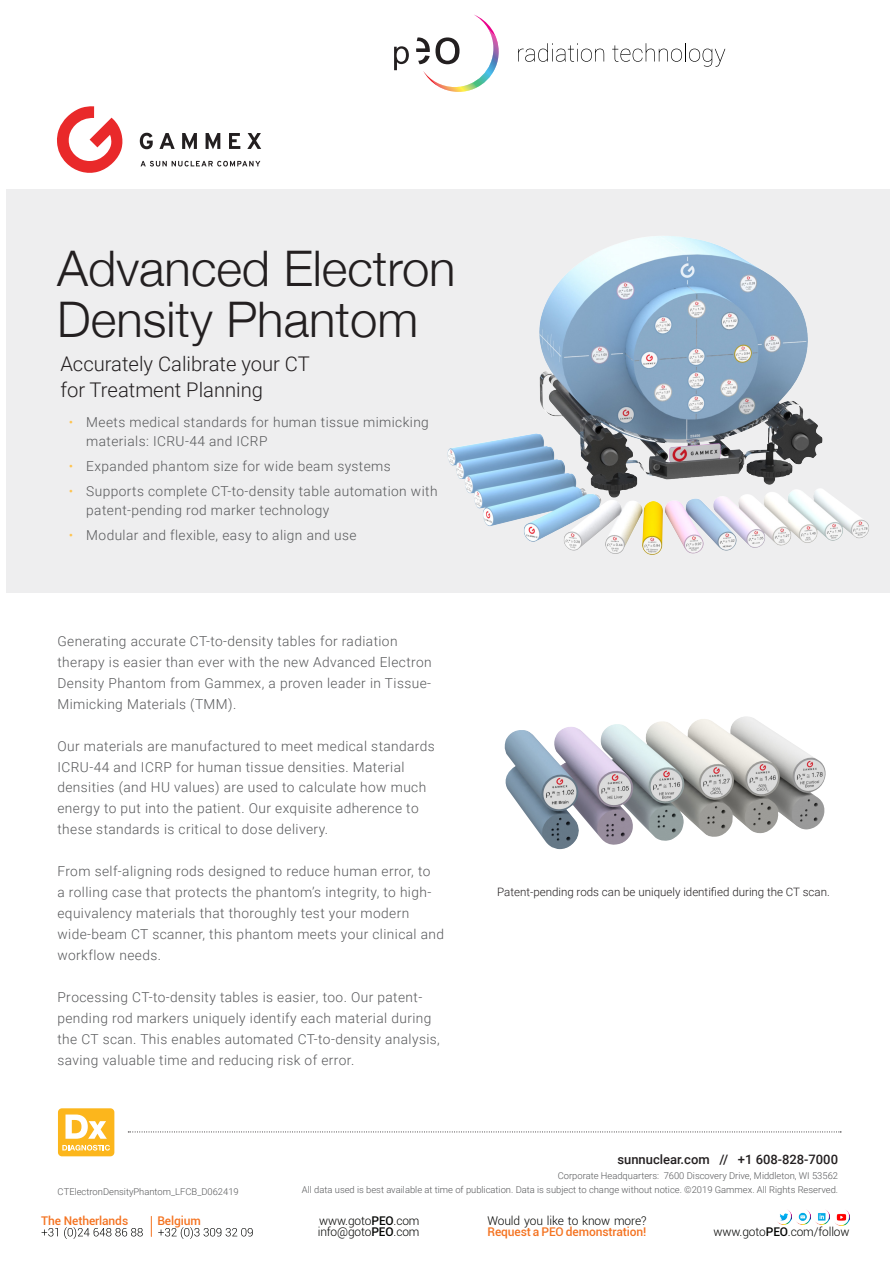
<style>
.page{position:relative;width:893px;height:1263px;background:#fff}
.page>*{position:absolute;margin:0;border:0;box-sizing:border-box;transform-origin:0 0}
.t1{font:300 49.05px/50.6px "Helvetica Neue";color:#231f20}
.t2{font:300 20.25px/26px "Roboto";color:#231f20}
.t3{font:300 13.65px/21px "Roboto";letter-spacing:.03em;color:#57585a}
.t4{font:500 13.05px "Roboto";color:#231f20}
.t5{font:300 12px "Roboto";letter-spacing:-.01em;color:#040503}
.t6{font:500 12px "Roboto";letter-spacing:-.01em;color:#f47321}
.t7{font:300 11.55px "Roboto";color:#231f20}
.t8{font:300 9.45px "Roboto";color:#57585a}
.s1{color:#fec451}
.s2{font-weight:500}
</style>
<div class="page">
<svg style="left:394px;top:46px;width:15px;height:24px"></svg>
<svg style="left:416px;top:14px;width:83px;height:78px"></svg>
<svg style="left:518px;top:43px;width:86px;height:19px"></svg>
<svg style="left:612px;top:43px;width:113px;height:24px"></svg>
<svg style="left:42px;top:1227px;width:101px;height:12px"></svg>
<svg style="left:158px;top:1227px;width:95px;height:12px"></svg>
<img style="left:797px;top:1210px;width:14px;height:15px">
<img style="left:835px;top:1210px;width:14px;height:15px">
<img style="left:816px;top:1210px;width:14px;height:15px">
<img style="left:778px;top:1210px;width:13px;height:15px">
<svg style="left:151px;top:1216px;width:1px;height:20px"></svg>
<div style="left:6px;top:189px;width:883px;height:404px;background:#eeeeef"></div>
<svg style="left:128px;top:1131px;width:713px;height:1px"></svg>
<svg style="left:58px;top:1108px;width:57px;height:49px"></svg>
<svg style="left:140px;top:133px;width:13px;height:16px"></svg>
<svg style="left:159px;top:133px;width:16px;height:16px"></svg>
<svg style="left:182px;top:133px;width:15px;height:16px"></svg>
<svg style="left:206px;top:133px;width:14px;height:16px"></svg>
<svg style="left:229px;top:133px;width:11px;height:16px"></svg>
<svg style="left:247px;top:133px;width:14px;height:16px"></svg>
<svg style="left:57px;top:106px;width:66px;height:67px"></svg>
<svg style="left:141px;top:161px;width:119px;height:5px"></svg>
<img style="left:504px;top:716px;width:322px;height:133px">
<img style="left:448px;top:236px;width:421px;height:319px">
<p class="t1" style="left:57px;top:240px;width:400px">Advanced Electron<br>Density Phantom</p>
<p class="t2" style="left:60px;top:350px;width:251px">Accurately Calibrate your CT for Treatment Planning</p>
<p class="t3" style="left:86px;top:413px;width:344px;line-height:18.8px;text-indent:-17px"><span class="s1">•</span> Meets medical standards for human tissue mimicking materials: ICRU-44 and ICRP</p>
<p class="t3" style="left:69px;top:455px;width:323px"><span class="s1">•</span> Expanded phantom size for wide beam systems</p>
<p class="t3" style="left:86px;top:481px;width:353px;line-height:18.8px;text-indent:-17px"><span class="s1">•</span> Supports complete CT-to-density table automation with patent-pending rod marker technology</p>
<p class="t3" style="left:69px;top:524px;width:289px"><span class="s1">•</span> Modular and flexible, easy to align and use</p>
<p class="t3" style="left:57px;top:630px;width:376px">Generating accurate CT-to-density tables for radiation therapy is easier than ever with the new Advanced Electron Density Phantom from Gammex, a proven leader in Tissue-Mimicking Materials (TMM).</p>
<p class="t3" style="left:57px;top:735px;width:379px">Our materials are manufactured to meet medical standards ICRU-44 and ICRP for human tissue densities. Material densities (and HU values) are used to calculate how much energy to put into the patient. Our exquisite adherence to these standards is critical to dose delivery.</p>
<p class="t3" style="left:57px;top:860px;width:388px">From self-aligning rods designed to reduce human error, to<br>a rolling case that protects the phantom’s integrity, to high&shy;equivalency materials that thoroughly test your modern wide-beam CT scanner, this phantom meets your clinical and workflow needs.</p>
<p class="t3" style="left:57px;top:986px;width:384px">Processing CT-to-density tables is easier, too. Our patent&shy;pending rod markers uniquely identify each material during the CT scan. This enables automated CT-to-density analysis, saving valuable time and reducing risk of error.</p>
<p class="t7" style="left:497px;top:884px;width:334px">Patent-pending rods can be uniquely identified during the CT scan.</p>
<p class="t4" style="left:617px;top:1150px;width:222px">sunnuclear.com // +1 608-828-7000</p>
<p class="t8" style="left:558px;top:1168px;width:282px">Corporate Headquarters: 7600 Discovery Drive, Middleton, WI 53562</p>
<p class="t8" style="left:58px;top:1185px;width:183px">CTElectronDensityPhantom_LFCB_D062419</p>
<p class="t8" style="left:302px;top:1183px;width:538px">All data used is best available at time of publication. Data is subject to change without notice. ©2019 Gammex. All Rights Reserved.</p>
<p class="t6" style="left:41px;top:1212px;width:88px">The Netherlands</p>
<p class="t5" style="left:487px;top:1212px;width:161px">Would you like to know more?</p>
<p class="t6" style="left:487px;top:1224px;width:160px">Request a PEO demonstration!</p>
<p class="t6" style="left:157px;top:1212px;width:45px">Belgium</p>
<p class="t5" style="left:319px;top:1212px;width:102px">www.goto<span class="s2">PEO</span>.com</p>
<p class="t5" style="left:318px;top:1224px;width:103px">info@goto<span class="s2">PEO</span>.com</p>
<p class="t5" style="left:713px;top:1224px;width:138px">www.goto<span class="s2">PEO</span>.com/follow</p>
</div>
